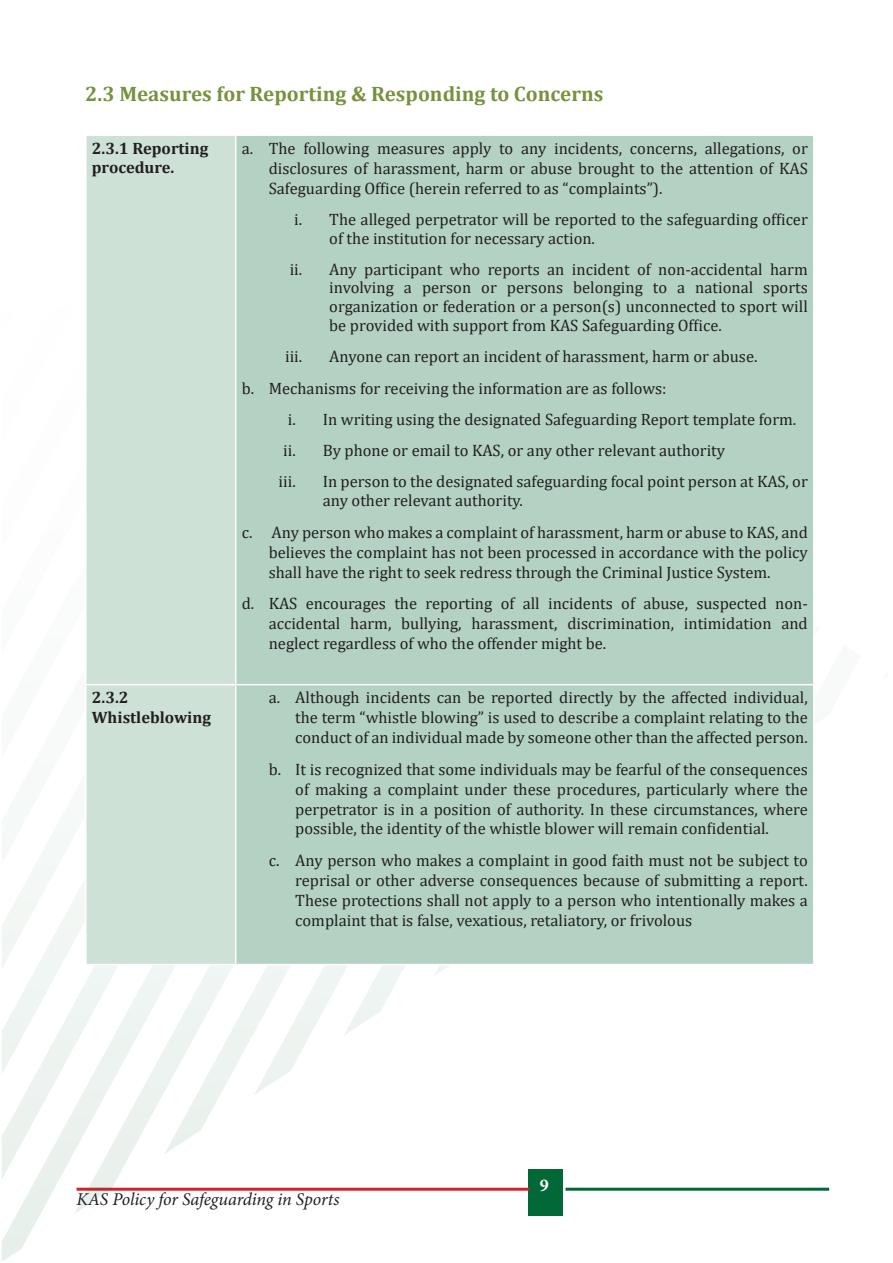
<style>
.page{position:relative;width:893px;height:1263px;background:#fff}
.page>*{position:absolute;margin:0;border:0;box-sizing:border-box;transform-origin:0 0}
.Heading_2{font:700 21px "Cambria";color:#76923c}
.t1{font:italic 18px "Minion Pro";letter-spacing:-.01em;color:#231f20}
.t2{font:700 18px "Minion Pro";color:#fff}
.t3{font:16.5px/19.8px "Cambria";color:#231f20;text-align:justify}
.t4{font:700 16.5px/19px "Cambria";color:#231f20}
</style>
<div class="page">
<div style="left:529px;top:1169px;width:34px;height:47px;background:#026838"></div>
<hr style="left:566px;top:1188px;width:263px;height:3px;background:#026838">
<hr style="left:77px;top:1188px;width:452px;height:3px;background:#d1232a">
<svg style="left:2px;top:830px;width:72px;height:431px"></svg>
<svg style="left:74px;top:830px;width:450px;height:383px"></svg>
<svg style="left:164px;top:965px;width:360px;height:189px"></svg>
<svg style="left:254px;top:965px;width:270px;height:130px"></svg>
<svg style="left:343px;top:965px;width:181px;height:71px"></svg>
<svg style="left:433px;top:965px;width:91px;height:11px"></svg>
<div style="left:87px;top:136px;width:148px;height:828px;background:#cde1d7"></div>
<div style="left:236px;top:136px;width:577px;height:828px;background:#b3d2c3"></div>
<hr style="left:85px;top:684px;width:151px;height:1px;background:#fff">
<hr style="left:85px;top:685px;width:2px;height:279px;background:#fff">
<hr style="left:236px;top:684px;width:579px;height:1px;background:#fff">
<hr style="left:235px;top:685px;width:1px;height:279px;background:#fff">
<hr style="left:85px;top:964px;width:151px;height:1px;background:#fff">
<hr style="left:236px;top:964px;width:579px;height:1px;background:#fff">
<p class="Heading_2" style="left:85px;top:79px;width:520px">2.3 Measures for Reporting &amp; Responding to Concerns</p>
<p class="t4" style="left:92px;top:138px;width:118px">2.3.1 Reporting procedure.</p>
<p class="t3" style="left:269px;top:138px;width:541px;text-indent:-27px">a. The following measures apply to any incidents, concerns, allegations, or disclosures of harassment, harm or abuse brought to the attention of KAS Safeguarding Office (herein referred to as “complaints”).</p>
<p class="t3" style="left:329px;top:209px;width:480px;line-height:19px;text-indent:-35px">i. The alleged perpetrator will be reported to the safeguarding officer of the institution for necessary action.</p>
<p class="t3" style="left:329px;top:259px;width:480px;line-height:19px;text-indent:-40px">ii. Any participant who reports an incident of non-accidental harm involving a person or persons belonging to a national sports organization or federation or a person(s) unconnected to sport will be provided with support from KAS Safeguarding Office.</p>
<p class="t3" style="left:285px;top:347px;width:19px">iii.</p>
<p class="t3" style="left:329px;top:347px;width:430px">Anyone can report an incident of harassment, harm or abuse.</p>
<p class="t3" style="left:242px;top:379px;width:426px">b. Mechanisms for receiving the information are as follows:</p>
<p class="t3" style="left:288px;top:410px;width:510px">i. In writing using the designated Safeguarding Report template form.</p>
<p class="t3" style="left:283px;top:441px;width:443px">ii. By phone or email to KAS, or any other relevant authority</p>
<p class="t3" style="left:279px;top:472px;width:19px">iii.</p>
<p class="t3" style="left:323px;top:472px;width:487px;line-height:19px">In person to the designated safeguarding focal point person at KAS, or any other relevant authority.</p>
<p class="t3" style="left:269px;top:522px;width:541px;text-indent:-27px">c. Any person who makes a complaint of harassment, harm or abuse to KAS, and believes the complaint has not been processed in accordance with the policy shall have the right to seek redress through the Criminal Justice System.</p>
<p class="t3" style="left:269px;top:594px;width:541px;text-indent:-27px">d. KAS encourages the reporting of all incidents of abuse, suspected non&shy;accidental harm, bullying, harassment, discrimination, intimidation and neglect regardless of who the offender might be.</p>
<p class="t4" style="left:92px;top:687px;width:121px;line-height:19.8px">2.3.2<br>Whistleblowing</p>
<p class="t3" style="left:295px;top:688px;width:514px;text-indent:-27px">a. Although incidents can be reported directly by the affected individual, the term “whistle blowing” is used to describe a complaint relating to the conduct of an individual made by someone other than the affected person.</p>
<p class="t3" style="left:295px;top:759px;width:514px;text-indent:-27px">b. It is recognized that some individuals may be fearful of the consequences of making a complaint under these procedures, particularly where the perpetrator is in a position of authority. In these circumstances, where possible, the identity of the whistle blower will remain confidential.</p>
<p class="t3" style="left:295px;top:850px;width:514px;text-indent:-27px">c. Any person who makes a complaint in good faith must not be subject to reprisal or other adverse consequences because of submitting a report.<br>These protections shall not apply to a person who intentionally makes a complaint that is false, vexatious, retaliatory, or frivolous</p>
<p class="t1" style="left:77px;top:1187px;width:265px">KAS Policy for Safeguarding in Sports</p>
<p class="t2" style="left:540px;top:1172px;width:10px">9</p>
</div>
